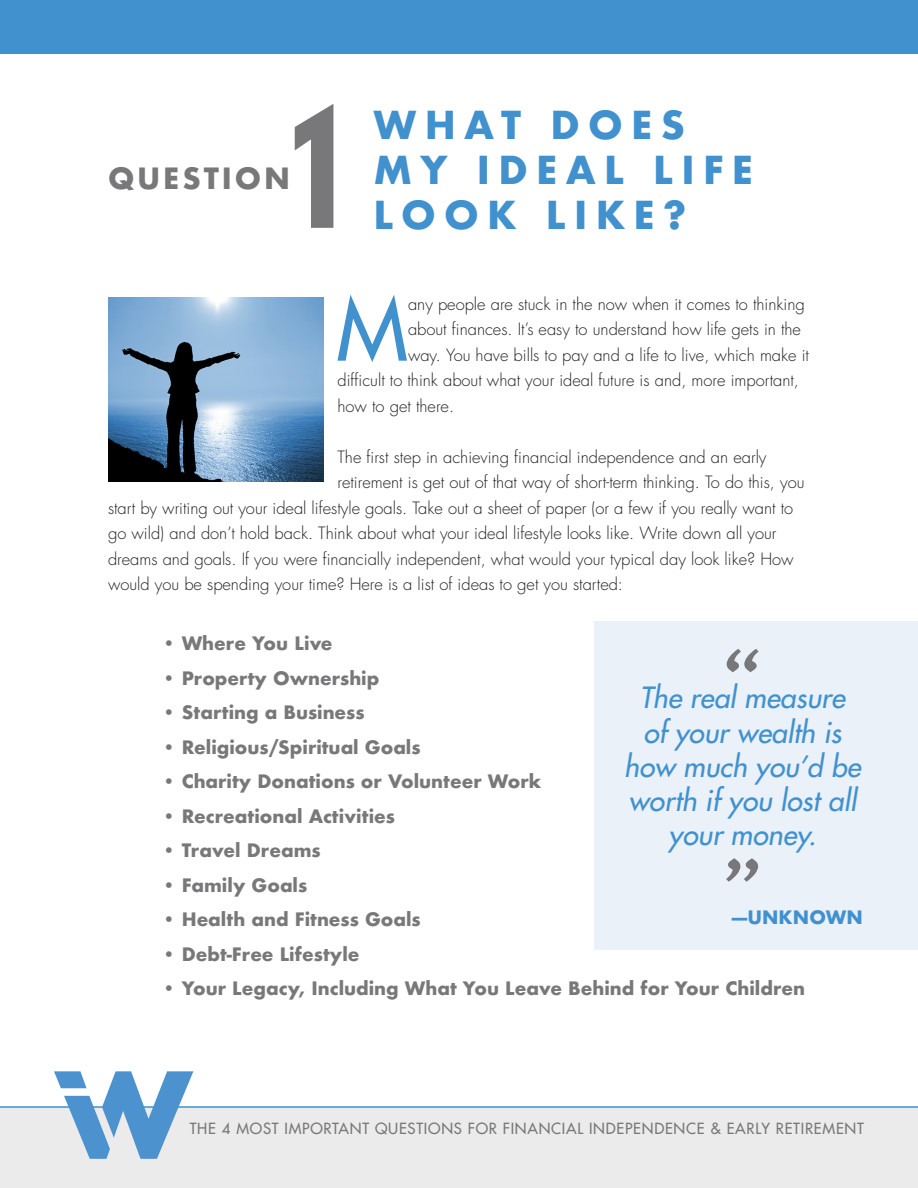
<style>
.page{position:relative;width:918px;height:1188px;background:#fff}
.page>*{position:absolute;margin:0;border:0;box-sizing:border-box;transform-origin:0 0}
.t1{font:193.5px "Insignia";color:#787779}
.t2{font:84.15px "Futura";color:#4191ce}
.t3{font:700 37.5px/45px "Futura";letter-spacing:.22em;color:#4191ce}
.t4{font:italic 28.5px/34.2px "Futura";color:#4191ce;text-align:center}
.t5{font:700 28.5px "Futura";letter-spacing:.1em;color:#787779}
.t6{font:700 18px "Futura";color:#787779}
.t7{font:700 18px "Futura";color:#4191ce}
.t8{font:300 16.5px "Futura";color:#231f20}
.t9{font:15px "Futura";letter-spacing:.05em;color:#787779}
</style>
<div class="page">
<div style="left:0;top:1106px;width:918px;height:82px;background:#ebebeb"></div>
<svg style="left:54px;top:1071px;width:139px;height:88px"></svg>
<div style="left:0;top:0;width:918px;height:54px;background:#4191ce"></div>
<img style="left:108px;top:297px;width:216px;height:184px">
<div style="left:594px;top:621px;width:324px;height:329px;background:#eaf1f9"></div>
<svg style="left:726px;top:858px;width:32px;height:24px"></svg>
<svg style="left:727px;top:649px;width:32px;height:23px"></svg>
<p class="t1" style="left:289px;top:68px;width:63px">1</p>
<p class="t3" style="left:374px;top:103px;width:381px">WHAT DOES<br>MY IDEAL LIFE<br>LOOK LIKE?</p>
<p class="t5" style="left:108px;top:157px;width:183px">QUESTION</p>
<p class="t2" style="left:336px;top:275px;width:73px">M</p>
<p class="t8" style="left:408px;top:293px;width:398px">any people are stuck in the now when it comes to thinking</p>
<p class="t8" style="left:408px;top:319px;width:395px">about finances. It’s easy to understand how life gets in the</p>
<p class="t8" style="left:408px;top:344px;width:403px">way. You have bills to pay and a life to live, which make it</p>
<p class="t8" style="left:338px;top:370px;width:463px">difficult to think about what your ideal future is and, more important,</p>
<p class="t8" style="left:338px;top:395px;width:118px">how to get there.</p>
<p class="t8" style="left:338px;top:446px;width:431px">The first step in achieving financial independence and an early</p>
<p class="t8" style="left:338px;top:472px;width:469px">retirement is get out of that way of short-term thinking. To do this, you</p>
<p class="t8" style="left:108px;top:497px;width:687px">start by writing out your ideal lifestyle goals. Take out a sheet of paper (or a few if you really want to</p>
<p class="t8" style="left:108px;top:523px;width:670px">go wild) and don’t hold back. Think about what your ideal lifestyle looks like. Write down all your</p>
<p class="t8" style="left:108px;top:548px;width:687px">dreams and goals. If you were financially independent, what would your typical day look like? How</p>
<p class="t8" style="left:108px;top:574px;width:517px">would you be spending your time? Here is a list of ideas to get you started:</p>
<p class="t6" style="left:162px;top:630px;width:172px">• Where You Live</p>
<p class="t6" style="left:162px;top:665px;width:219px">• Property Ownership</p>
<p class="t6" style="left:162px;top:699px;width:204px">• Starting a Business</p>
<p class="t6" style="left:162px;top:734px;width:260px">• Religious/Spiritual Goals</p>
<p class="t6" style="left:162px;top:768px;width:381px">• Charity Donations or Volunteer Work</p>
<p class="t6" style="left:162px;top:803px;width:234px">• Recreational Activities</p>
<p class="t6" style="left:162px;top:837px;width:160px">• Travel Dreams</p>
<p class="t6" style="left:162px;top:872px;width:147px">• Family Goals</p>
<p class="t6" style="left:162px;top:906px;width:260px">• Health and Fitness Goals</p>
<p class="t6" style="left:162px;top:941px;width:199px">• Debt-Free Lifestyle</p>
<p class="t6" style="left:162px;top:975px;width:645px">• Your Legacy, Including What You Leave Behind for Your Children</p>
<p class="t4" style="left:624px;top:681px;width:238px">The real measure<br>of your wealth is how much you’d be worth if you lost all your money.</p>
<p class="t7" style="left:732px;top:904px;width:132px">—UNKNOWN</p>
<p class="t9" style="left:190px;top:1119px;width:676px">THE 4 MOST IMPORTANT QUESTIONS FOR FINANCIAL INDEPENDENCE &amp; EARLY RETIREMENT</p>
</div>
